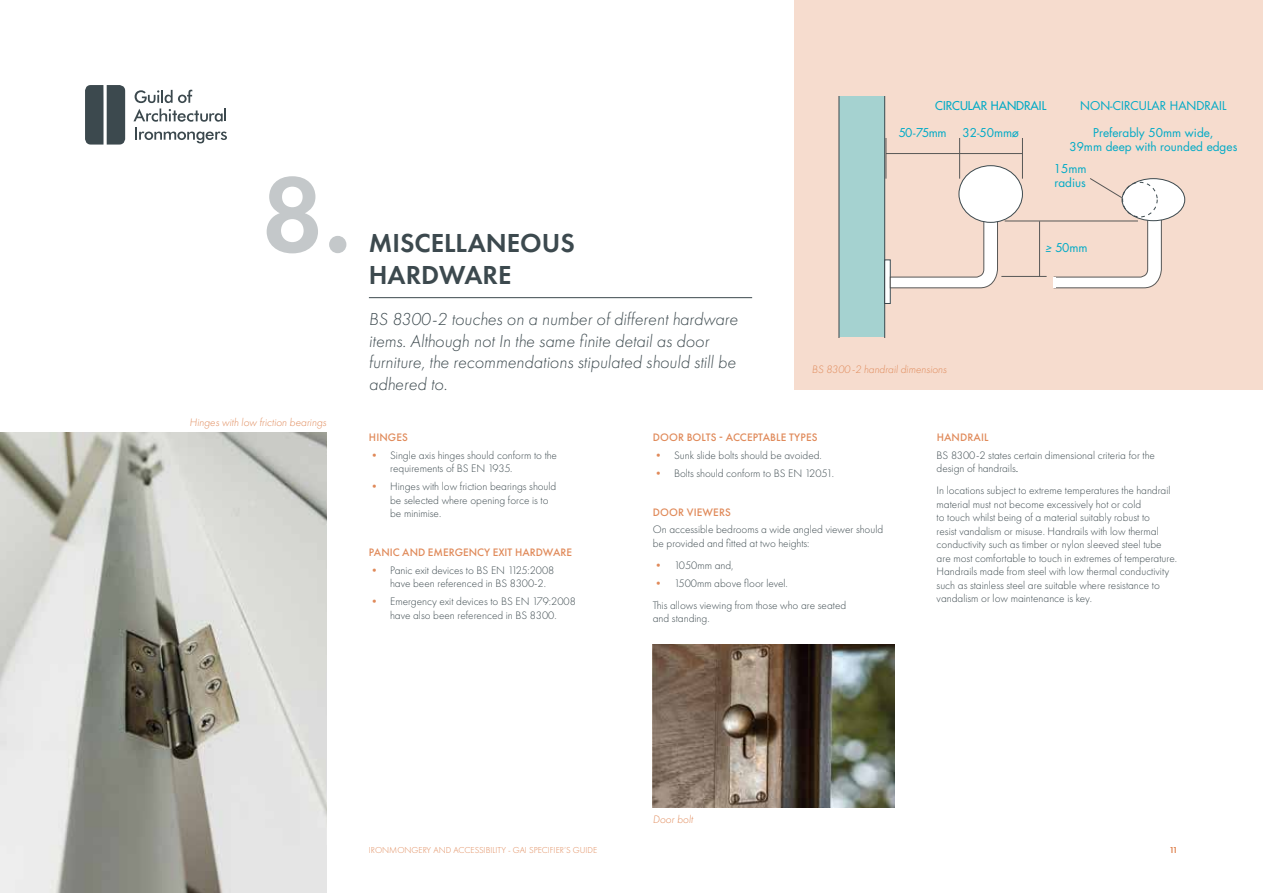
<style>
.page{position:relative;width:1263px;height:893px;background:#fff}
.page>*{position:absolute;margin:0;border:0;box-sizing:border-box;transform-origin:0 0}
.t1{font:600 110.7px "Futura PT";color:#c4c8ca}
.t2{font:600 27px/32.4px "Futura PT";color:#3c494e}
.t3{font:italic 300 18px/21.6px "Futura PT";color:#3c494e}
.t4{font:11.85px/14.2px "Futura";color:#00aac6;text-align:center}
.t5{font:11.85px "Futura";color:#00aac6}
.t6{font:300 11.25px/13.5px "Futura PT";color:#3c494e}
.t7{font:500 11.25px "Futura PT";letter-spacing:.01em;color:#e08a5a}
.t8{font:italic 300 11.25px "Futura PT";color:#e08a5a}
.t9{font:300 9px "Futura PT";color:#e08a5a}
.t10{font:600 9px "Futura PT";color:#e08a5a}
.s1{font-size:111px}
.s2{font-family:"Roboto";font-style:italic}
.s3{color:#e08a5a}
.s4{font-weight:400}
</style>
<div class="page">
<img style="left:0;top:432px;width:326px;height:461px">
<img style="left:653px;top:645px;width:241px;height:163px">
<hr style="left:369px;top:297px;width:383px;height:1px;background:#3c494e">
<div style="left:795px;top:0;width:468px;height:390px;background:#f6dcce"></div>
<hr style="left:1022px;top:138px;width:1px;height:41px;background:#575756">
<svg style="left:1090px;top:178px;width:32px;height:20px"></svg>
<hr style="left:1039px;top:221px;width:1px;height:55px;background:#575756">
<hr style="left:886px;top:153px;width:136px;height:1px;background:#575756">
<hr style="left:1005px;top:221px;width:133px;height:1px;background:#575756">
<hr style="left:1001px;top:276px;width:45px;height:1px;background:#575756">
<svg style="left:839px;top:97px;width:159px;height:240px"></svg>
<div style="left:1122px;top:179px;width:63px;height:42px;background:#fff;border-radius:50%"></div>
<div style="left:1122px;top:178px;width:63px;height:43px;border:1px solid #3c494e;border-radius:50%"></div>
<div style="left:959px;top:166px;width:63px;height:56px;background:#fff;border-radius:50%"></div>
<div style="left:958px;top:165px;width:65px;height:58px;border:1px solid #3c494e;border-radius:50%"></div>
<div style="left:1122px;top:182px;width:35px;height:35px;border:1px dashed #3c494e;border-radius:50%"></div>
<svg style="left:1053px;top:219px;width:109px;height:70px"></svg>
<svg style="left:85px;top:85px;width:40px;height:60px;background:#4f5b5f"></svg>
<svg style="left:133px;top:90px;width:93px;height:32px"></svg>
<svg style="left:135px;top:128px;width:92px;height:15px"></svg>
<h1 class="t1" style="left:261px;top:145px;width:92px">8<span class="s1">.</span></h1>
<p class="t8" style="left:189px;top:416px;width:138px">Hinges with low friction bearings</p>
<p class="t5" style="left:935px;top:98px;width:113px">CIRCULAR HANDRAIL</p>
<p class="t4" style="left:1080px;top:98px;width:148px">NON-CIRCULAR HANDRAIL</p>
<h2 class="t2" style="left:369px;top:226px;width:207px">MISCELLANEOUS<br>HARDWARE</h2>
<h3 class="t3" style="left:369px;top:308px;width:371px">BS 8300-2 touches on a number of different hardware items. Although not In the same finite detail as door furniture, the recommendations stipulated should still be adhered to.</h3>
<p class="t4" style="left:899px;top:126px;width:49px">50-75mm</p>
<p class="t4" style="left:962px;top:126px;width:58px">32-50mmø</p>
<p class="t4" style="left:1069px;top:126px;width:169px">Preferably 50mm wide,<br>39mm deep with rounded edges</p>
<p class="t4" style="left:1054px;top:161px;width:34px;text-align:left">15mm radius</p>
<p class="t4" style="left:1046px;top:241px;width:43px"><span class="s2">≥</span> 50mm</p>
<p class="t8" style="left:812px;top:363px;width:137px">BS 8300 -2 handrail dimensions</p>
<p class="t7" style="left:369px;top:430px;width:41px">HINGES</p>
<p class="t6" style="left:390px;top:448px;width:168px;text-indent:-21px"><span class="s3">•</span> Single axis hinges should conform to the requirements of BS EN 1935.</p>
<p class="t6" style="left:390px;top:480px;width:168px;text-indent:-21px"><span class="s3">•</span> Hinges with low friction bearings should be selected where opening force is to be minimise.</p>
<p class="t7" style="left:369px;top:545px;width:205px">PANIC AND EMERGENCY EXIT HARDWARE</p>
<p class="t6" style="left:390px;top:563px;width:166px;text-indent:-21px"><span class="s3">•</span> Panic exit devices to BS EN 1125:2008 have been referenced in BS 8300-2.</p>
<p class="t6" style="left:369px;top:595px;width:208px;text-align:center"><span class="s3">•</span> Emergency exit devices to BS EN 179:2008 have also been referenced in BS 8300.</p>
<p class="t7" style="left:653px;top:430px;width:166px">DOOR BOLTS - ACCEPTABLE TYPES</p>
<p class="t6" style="left:653px;top:448px;width:171px"><span class="s3">•</span> Sunk slide bolts should be avoided.</p>
<p class="t6" style="left:653px;top:466px;width:183px"><span class="s3">•</span> Bolts should conform to BS EN 12051.</p>
<p class="t7" style="left:653px;top:505px;width:80px">DOOR VIEWERS</p>
<p class="t6" style="left:653px;top:523px;width:232px">On accessible bedrooms a wide angled viewer should be provided and fitted at two heights:</p>
<p class="t6" style="left:653px;top:558px;width:82px"><span class="s3">•</span> 1050mm and,</p>
<p class="t6" style="left:653px;top:572px;width:195px;line-height:22px"><span class="s3">•</span> 1500mm above floor level.<br>This allows viewing from those who are seated</p>
<p class="t6" style="left:653px;top:612px;width:58px">and standing.</p>
<p class="t7" style="left:937px;top:430px;width:53px">HANDRAIL</p>
<p class="t6" style="left:936px;top:448px;width:220px">BS 8300-2 states certain dimensional criteria for the design of handrails<span class="s4">.</span></p>
<p class="t6" style="left:936px;top:484px;width:242px">In locations subject to extreme temperatures the handrail material must not become excessively hot or cold<br>to touch whilst being of a material suitably robust to<br>resist vandalism or misuse. Handrails with low thermal conductivity such as timber or nylon sleeved steel tube are most comfortable to touch in extremes of temperature.<br>Handrails made from steel with low thermal conductivity such as stainless steel are suitable where resistance to vandalism or low maintenance is key.</p>
<p class="t9" style="left:369px;top:845px;width:230px">IRONMONGERY AND ACCESSIBILITY - GAI SPECIFIER’S GUIDE</p>
<p class="t8" style="left:653px;top:813px;width:42px">Door bolt</p>
<p class="t10" style="left:1169px;top:844px;width:10px">11</p>
</div>
